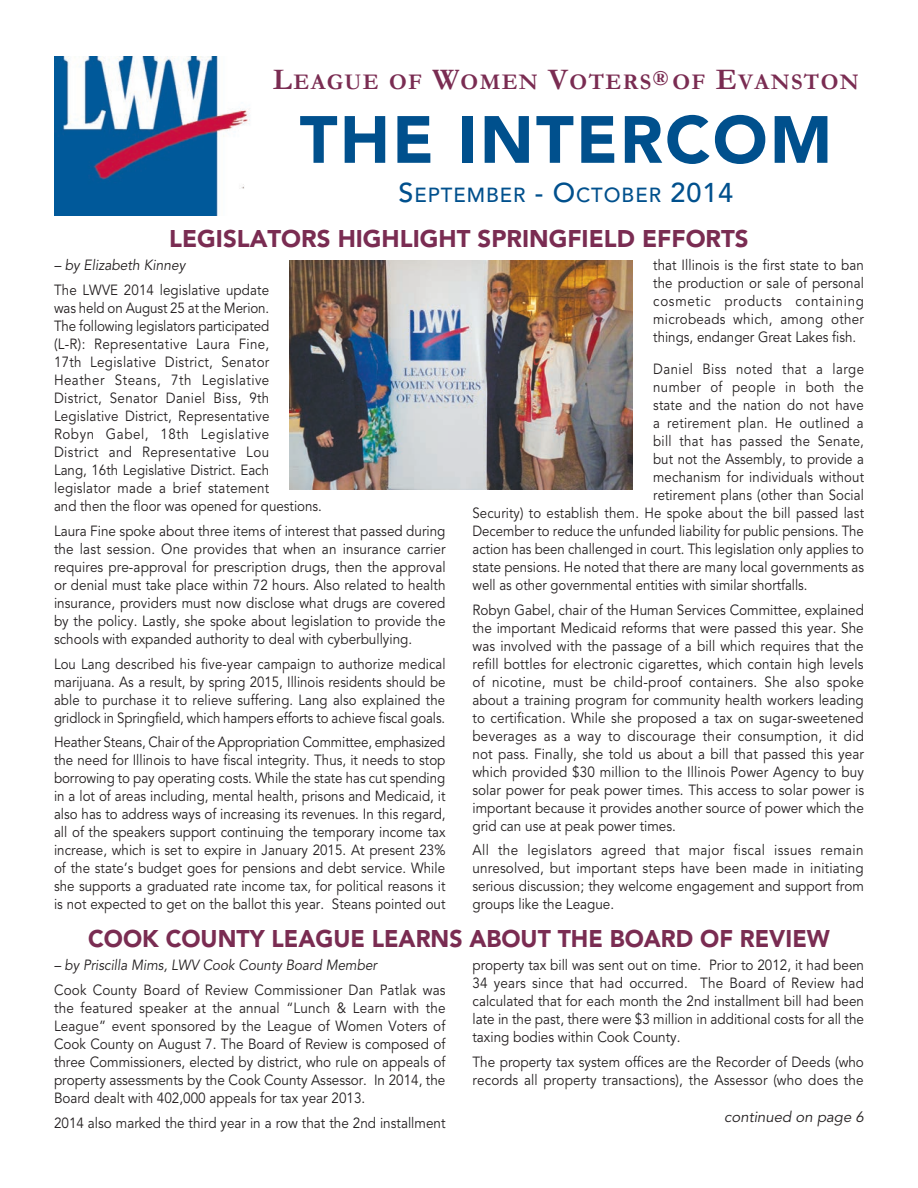
<style>
.page{position:relative;width:918px;height:1188px;background:#fff}
.page>*{position:absolute;margin:0;border:0;box-sizing:border-box;transform-origin:0 0}
.t1{font:900 66px "Avenir LT Std";letter-spacing:.035em;color:#00508d}
.t2{font:900 24px "Avenir LT Std";color:#7a2c52;scale:.96 1}
.t3{font:900 24px "Avenir LT Std";color:#7a2c52}
.t4{font:700 22.5px "Garamond";letter-spacing:.06em;color:#7a2c52}
.t5{font:500 20.25px "Avenir LT Std";letter-spacing:.045em;color:#00508d}
.t6{font:italic 15px "Avenir LT Std";color:#231f20}
.body_text_10{font:14.7px/18px "Avenir LT Std";color:#231f20;text-align:justify;scale:.92 1}
.body_text_10-2{font:14.7px/18px "Avenir LT Std";color:#231f20;text-align:justify;scale:.91 1}
.body_text_10-3{font:14.7px/18px "Avenir LT Std";color:#231f20;text-align:justify;scale:.9 1}
.body_text_10-4{font:14.7px "Avenir LT Std";letter-spacing:.02em;color:#231f20;scale:.9 1}
.body_text_10-5{font:14.7px "Avenir LT Std";letter-spacing:.03em;color:#231f20;scale:.9 1}
.body_text_10-6{font:italic 14.7px "Avenir LT Std";color:#231f20;scale:.92 1}
.body_text_10-7{font:italic 14.7px "Avenir LT Std";color:#231f20;scale:.94 1}
.s1{font-size:30px}
.s2{font-size:27px}
</style>
<div class="page">
<img style="left:54px;top:56px;width:196px;height:160px">
<img style="left:290px;top:260px;width:343px;height:229px">
<p class="t4" style="left:273px;top:69px;width:587px"><span class="s1">L</span>EAGUE OF <span class="s1">W</span>OMEN <span class="s1">V</span>OTERS<sup>®</sup> OF <span class="s1">E</span>VANSTON</p>
<p class="t1" style="left:300px;top:100px;width:534px">THE INTERCOM</p>
<p class="t5" style="left:399px;top:183px;width:336px"><span class="s2">S</span>EPTEMBER <span class="s2">- O</span>CTOBER <span class="s2">2014</span></p>
<p class="t3" style="left:169px;top:224px;width:581px">LEGISLATORS HIGHLIGHT SPRINGFIELD EFFORTS</p>
<p class="body_text_10-7" style="left:54px;top:257px;width:141px">– by Elizabeth Kinney</p>
<p class="body_text_10-2" style="left:54px;top:282px;width:296px;text-align:left">The LWVE 2014 legislative update<br>was held on August 25 at the Merion.<br>The following legislators participated<br>(L-R): Representative Laura Fine,<br>17th Legislative District, Senator Heather Steans, 7th Legislative<br>District, Senator Daniel Biss, 9th Legislative District, Representative<br>Robyn Gabel, 18th Legislative<br>District and Representative Lou<br>Lang, 16th Legislative District. Each legislator made a brief statement<br>and then the floor was opened for questions.</p>
<p class="body_text_10" style="left:54px;top:522px;width:427px">Laura Fine spoke about three items of interest that passed during the last session. One provides that when an insurance carrier requires pre-approval for prescription drugs, then the approval or denial must take place within 72 hours. Also related to health insurance, providers must now disclose what drugs are covered by the policy. Lastly, she spoke about legislation to provide the schools with expanded authority to deal with cyberbullying.</p>
<p class="body_text_10-3" style="left:54px;top:655px;width:437px">Lou Lang described his five-year campaign to authorize medical marijuana. As a result, by spring 2015, Illinois residents should be able to purchase it to relieve suffering. Lang also explained the gridlock in Springfield, which hampers efforts to achieve fiscal goals.</p>
<p class="body_text_10-2" style="left:54px;top:734px;width:432px">Heather Steans, Chair of the Appropriation Committee, emphasized the need for Illinois to have fiscal integrity. Thus, it needs to stop borrowing to pay operating costs. While the state has cut spending in a lot of areas including, mental health, prisons and Medicaid, it also has to address ways of increasing its revenues. In this regard, all of the speakers support continuing the temporary income tax increase, which is set to expire in January 2015. At present 23% of the state’s budget goes for pensions and debt service. While she supports a graduated rate income tax, for political reasons it is not expected to get on the ballot this year. Steans pointed out</p>
<p class="body_text_10-2" style="left:653px;top:257px;width:233px">that Illinois is the first state to ban the production or sale of personal cosmetic products containing microbeads which, among other things, endanger Great Lakes fish.</p>
<p class="body_text_10-5" style="left:653px;top:360px;width:236px">Daniel Biss noted that a large</p>
<p class="body_text_10-5" style="left:653px;top:378px;width:236px">number of people in both the</p>
<p class="body_text_10-3" style="left:653px;top:396px;width:236px">state and the nation do not have</p>
<p class="body_text_10-4" style="left:653px;top:414px;width:235px">a retirement plan. He outlined a</p>
<p class="body_text_10-4" style="left:653px;top:432px;width:236px">bill that has passed the Senate,</p>
<p class="body_text_10-3" style="left:653px;top:450px;width:236px">but not the Assembly, to provide a</p>
<p class="body_text_10-3" style="left:653px;top:468px;width:236px">mechanism for individuals without</p>
<p class="body_text_10-3" style="left:653px;top:486px;width:236px">retirement plans (other than Social</p>
<p class="body_text_10-3" style="left:473px;top:504px;width:437px">Security) to establish them. He spoke about the bill passed last</p>
<p class="body_text_10-3" style="left:473px;top:522px;width:436px">December to reduce the unfunded liability for public pensions. The</p>
<p class="body_text_10-3" style="left:473px;top:540px;width:436px">action has been challenged in court. This legislation only applies to</p>
<p class="body_text_10-3" style="left:473px;top:558px;width:437px">state pensions. He noted that there are many local governments as</p>
<p class="body_text_10-3" style="left:473px;top:576px;width:374px">well as other governmental entities with similar shortfalls.</p>
<p class="body_text_10" style="left:472px;top:601px;width:427px">Robyn Gabel, chair of the Human Services Committee, explained the important Medicaid reforms that were passed this year. She was involved with the passage of a bill which requires that the refill bottles for electronic cigarettes, which contain high levels of nicotine, must be child-proof containers. She also spoke about a training program for community health workers leading to certification. While she proposed a tax on sugar-sweetened beverages as a way to discourage their consumption, it did not pass. Finally, she told us about a bill that passed this year which provided $30 million to the Illinois Power Agency to buy solar power for peak power times. This access to solar power is important because it provides another source of power which the grid can use at peak power times.</p>
<p class="body_text_10" style="left:472px;top:842px;width:427px">All the legislators agreed that major fiscal issues remain unresolved, but important steps have been made in initiating serious discussion; they welcome engagement and support from groups like the League.</p>
<p class="t2" style="left:88px;top:924px;width:774px">COOK COUNTY LEAGUE LEARNS ABOUT THE BOARD OF REVIEW</p>
<p class="body_text_10-6" style="left:54px;top:957px;width:353px">– by Priscilla Mims, LWV Cook County Board Member</p>
<p class="body_text_10" style="left:54px;top:981px;width:427px">Cook County Board of Review Commissioner Dan Patlak was the featured speaker at the annual “Lunch &amp; Learn with the League” event sponsored by the League of Women Voters of Cook County on August 7. The Board of Review is composed of three Commissioners, elected by district, who rule on appeals of property assessments by the Cook County Assessor. In 2014, the Board dealt with 402,000 appeals for tax year 2013.</p>
<p class="body_text_10" style="left:54px;top:1114px;width:427px">2014 also marked the third year in a row that the 2nd installment</p>
<p class="body_text_10" style="left:472px;top:956px;width:427px">property tax bill was sent out on time. Prior to 2012, it had been 34 years since that had occurred. The Board of Review had calculated that for each month the 2nd installment bill had been late in the past, there were $3 million in additional costs for all the taxing bodies within Cook County.</p>
<p class="body_text_10" style="left:472px;top:1053px;width:427px">The property tax system offices are the Recorder of Deeds (who records all property transactions), the Assessor (who does the</p>
<p class="t6" style="left:724px;top:1109px;width:141px">continued on page 6</p>
</div>
